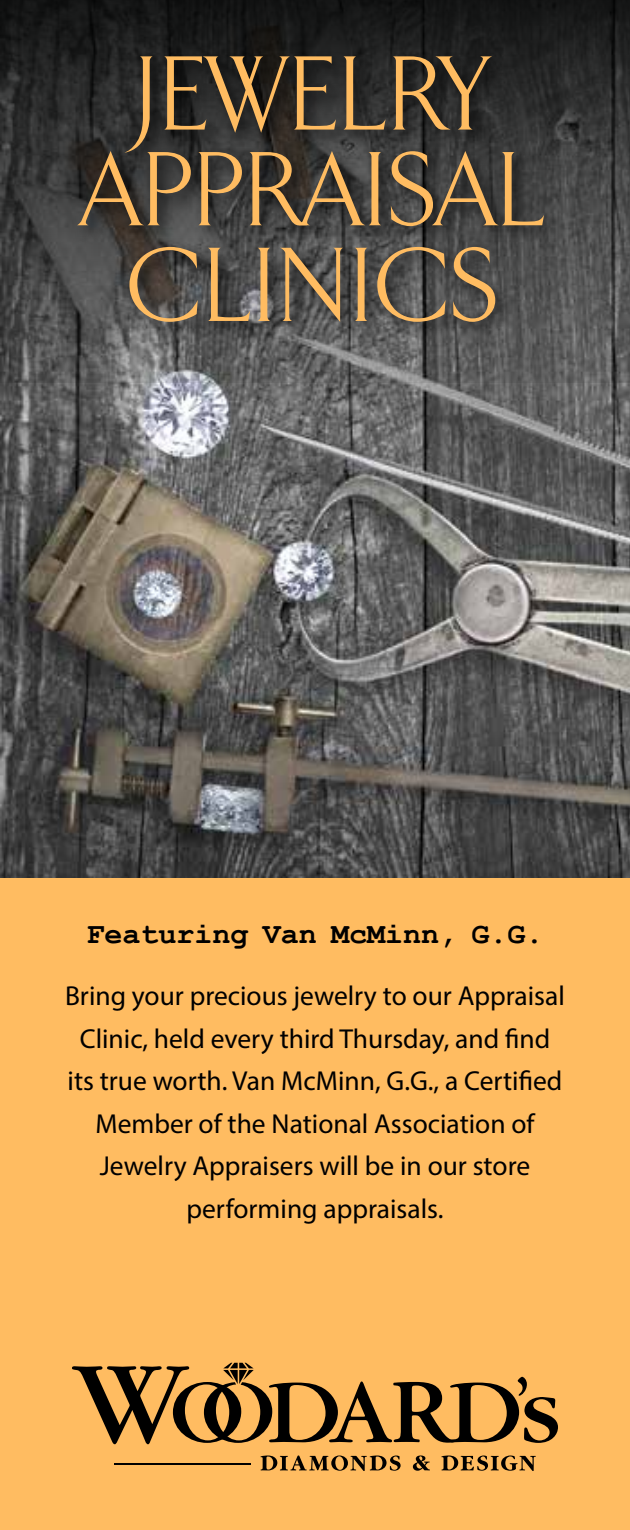
<style>
.page{position:relative;width:630px;height:1530px;background:#ffbc61}
.page>*{position:absolute;margin:0;border:0;box-sizing:border-box;transform-origin:0 0}
.t1{font:300 107.75px/95.8px "Arrow";color:#ffbc61;text-align:center}
.t2{font:700 30px "Courier New";color:#000}
.t3{font:27.5px/42.5px "Myriad Pro";color:#000;text-align:center}
</style>
<div class="page">
<img style="left:0;top:382px;width:630px;height:495px">
<svg style="left:0;top:0;width:630px;height:382px;background:#3c3c3c"></svg>
<div style="left:73px;top:51px;width:490px;height:290px;background:#000;opacity:.75"></div>
<svg style="left:261px;top:1456px;width:140px;height:15px"></svg>
<svg style="left:413px;top:1456px;width:17px;height:15px"></svg>
<svg style="left:441px;top:1456px;width:95px;height:15px"></svg>
<hr style="left:114px;top:1463px;width:136px;height:1px;background:#000">
<svg style="left:72px;top:1363px;width:486px;height:81px"></svg>
<h1 class="t1" style="left:82px;top:49px;width:467px">JEWELRY<br>APPRAISAL<br>CLINICS</h1>
<p class="t2" style="left:86px;top:915px;width:459px">Featuring Van McMinn, G.G.</p>
<p class="t3" style="left:65px;top:974px;width:501px">Bring your precious jewelry to our Appraisal Clinic, held every third Thursday, and find its true worth. Van McMinn, G.G., a Certified Member of the National Association of Jewelry Appraisers will be in our store performing appraisals.</p>
</div>
